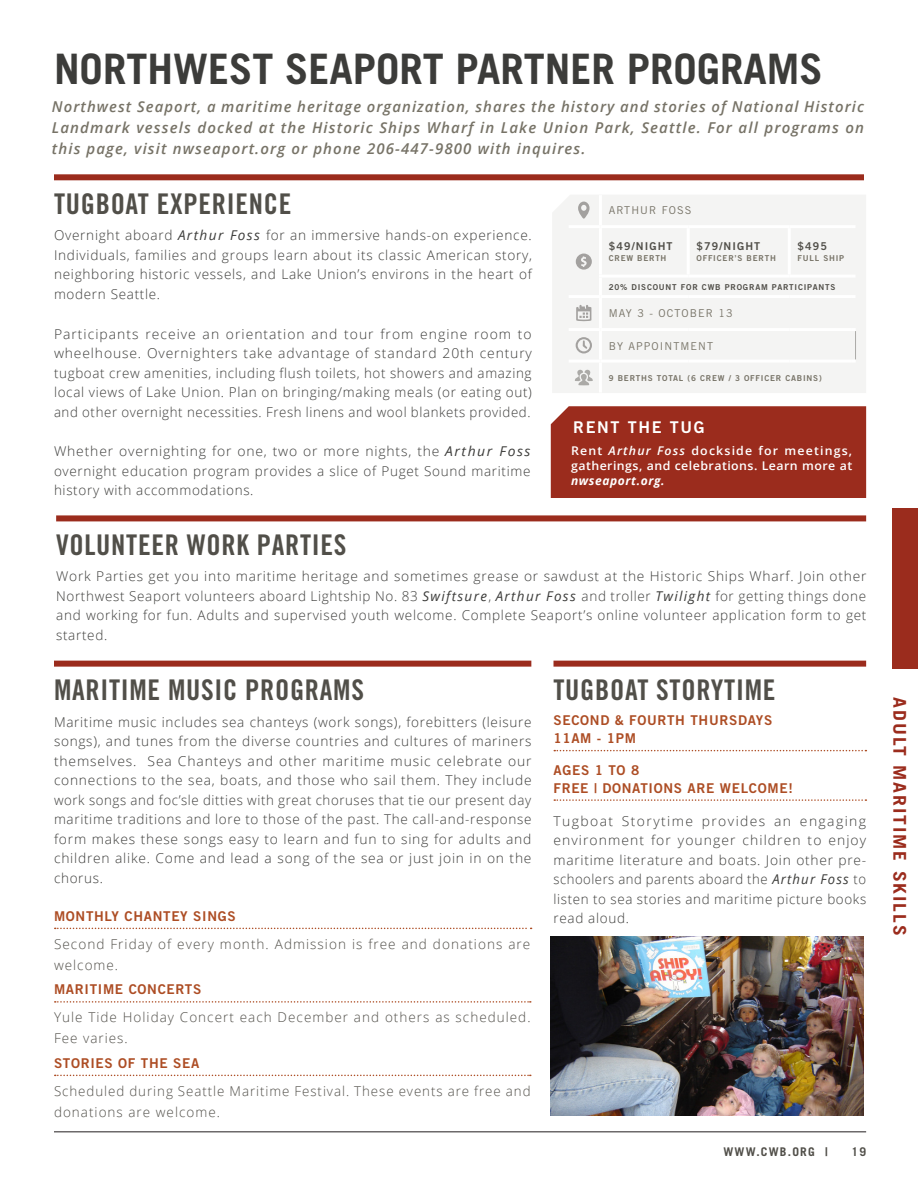
<style>
.page{position:relative;width:918px;height:1188px;background:#fff}
.page>*{position:absolute;margin:0;border:0;box-sizing:border-box;transform-origin:0 0}
.Page_Head{font:700 42px "Trade Gothic LT Std";color:#3c3c3a}
.Adult_Maritime_Skill{font:28.5px "Trade Gothic LT Std Bd Cn 20";letter-spacing:.025em;color:#514f49}
.t1{font:700 17.55px "Trade Gothic LT Std";letter-spacing:.1em;color:#9b2c1d;scale:1.11 1}
.Box_-_Head{font:16.2px "Trade Gothic LT Std Bd 2";letter-spacing:.1em;color:#fff}
.Paragraph_-_Large{font:italic 600 15px/21px "Open Sans";letter-spacing:.075em;color:#777367;text-align:justify}
.Class_Description{font:300 13.5px/19.5px "Open Sans";letter-spacing:.05em;color:#3c3c3a;text-align:justify}
.Paragraph{font:300 13.5px/21px "Open Sans";letter-spacing:.075em;color:#514f49}
.Events_Sub_Head{font:13.5px/18px "Trade Gothic LT Std Bd 2";letter-spacing:.05em;color:#ad4d24}
.Box_-_Paragraph{font:600 12px/15px "Open Sans";letter-spacing:.04em;color:#fff;text-align:justify}
.t2{font:700 12px "Trade Gothic LT Std";letter-spacing:.1em;color:#514f49}
.Table{font:10.8px "Trade Gothic LT Std";letter-spacing:.1em;color:#777367}
.Table_-_Multi_Cell{font:10.8px "Trade Gothic LT Std Bd 2";letter-spacing:.1em;color:#514f49}
.Table_-_Small{font:8.1px "Trade Gothic LT Std Bd 2";letter-spacing:.1em;color:#777367}
.Table_-_Small-2{font:8.1px "Trade Gothic LT Std Bd 2";letter-spacing:.1em;color:#514f49}
.s1{font-weight:400;font-style:italic}
.s2{font-style:italic}
.s3{font-weight:700;font-style:italic}
</style>
<div class="page">
<hr style="left:54px;top:1132px;width:812px;height:1px;background:#231f20">
<div style="left:892px;top:508px;width:26px;height:161px;background:#9b2c1d"></div>
<div style="left:56px;top:515px;width:810px;height:6px;background:#9b2c1d"></div>
<div style="left:54px;top:174px;width:810px;height:6px;background:#9b2c1d"></div>
<div style="left:552px;top:195px;width:314px;height:198px;background:#f4f4f3"></div>
<hr style="left:599px;top:195px;width:3px;height:30px;background:#fff">
<hr style="left:569px;top:225px;width:31px;height:3px;background:#fff">
<hr style="left:600px;top:225px;width:88px;height:3px;background:#fff">
<hr style="left:599px;top:228px;width:3px;height:47px;background:#fff">
<hr style="left:688px;top:225px;width:101px;height:3px;background:#fff">
<hr style="left:687px;top:228px;width:3px;height:47px;background:#fff">
<hr style="left:789px;top:225px;width:62px;height:3px;background:#fff">
<hr style="left:788px;top:228px;width:3px;height:47px;background:#fff">
<svg style="left:851px;top:225px;width:5px;height:3px"></svg>
<hr style="left:599px;top:275px;width:89px;height:3px;background:#fff">
<hr style="left:599px;top:278px;width:3px;height:17px;background:#fff">
<hr style="left:688px;top:275px;width:101px;height:3px;background:#fff">
<hr style="left:789px;top:275px;width:62px;height:3px;background:#fff">
<svg style="left:851px;top:275px;width:5px;height:3px"></svg>
<hr style="left:569px;top:295px;width:31px;height:3px;background:#fff">
<hr style="left:600px;top:295px;width:88px;height:3px;background:#fff">
<hr style="left:599px;top:298px;width:3px;height:30px;background:#fff">
<hr style="left:688px;top:295px;width:101px;height:3px;background:#fff">
<hr style="left:789px;top:295px;width:62px;height:3px;background:#fff">
<svg style="left:851px;top:295px;width:5px;height:3px"></svg>
<hr style="left:569px;top:328px;width:31px;height:3px;background:#fff">
<hr style="left:600px;top:328px;width:88px;height:3px;background:#fff">
<hr style="left:599px;top:331px;width:3px;height:29px;background:#fff">
<hr style="left:688px;top:328px;width:101px;height:3px;background:#fff">
<hr style="left:789px;top:328px;width:62px;height:3px;background:#fff">
<hr style="left:569px;top:360px;width:31px;height:3px;background:#fff">
<hr style="left:600px;top:360px;width:88px;height:3px;background:#fff">
<hr style="left:599px;top:363px;width:3px;height:30px;background:#fff">
<hr style="left:688px;top:360px;width:101px;height:3px;background:#fff">
<hr style="left:789px;top:360px;width:62px;height:3px;background:#fff">
<svg style="left:851px;top:328px;width:5px;height:35px"></svg>
<svg style="left:578px;top:202px;width:12px;height:17px"></svg>
<svg style="left:576px;top:254px;width:16px;height:16px"></svg>
<svg style="left:576px;top:305px;width:15px;height:16px"></svg>
<svg style="left:576px;top:337px;width:16px;height:16px"></svg>
<svg style="left:575px;top:370px;width:18px;height:15px"></svg>
<div style="left:54px;top:661px;width:477px;height:6px;background:#9b2c1d"></div>
<svg style="left:55px;top:928px;width:477px;height:1px"></svg>
<svg style="left:55px;top:1001px;width:476px;height:2px"></svg>
<svg style="left:55px;top:1075px;width:476px;height:1px"></svg>
<div style="left:551px;top:406px;width:315px;height:92px;background:#9b2c1d"></div>
<div style="left:554px;top:661px;width:312px;height:6px;background:#9b2c1d"></div>
<svg style="left:554px;top:750px;width:312px;height:1px"></svg>
<svg style="left:554px;top:799px;width:312px;height:2px"></svg>
<img style="left:551px;top:936px;width:313px;height:180px">
<p class="Page_Head" style="left:54px;top:44px;width:770px">NORTHWEST SEAPORT PARTNER PROGRAMS</p>
<p class="Paragraph_-_Large" style="left:52px;top:96px;width:814px">Northwest Seaport, a maritime heritage organization, shares the history and stories of National Historic Landmark vessels docked at the Historic Ships Wharf in Lake Union Park, Seattle. For all programs on this page, visit nwseaport.org or phone 206-447-9800 with inquires.</p>
<p class="Adult_Maritime_Skill" style="left:54px;top:187px;width:239px">TUGBOAT EXPERIENCE</p>
<p class="Class_Description" style="left:54px;top:225px;width:480px">Overnight aboard <span class="s1">Arthur Foss</span> for an immersive hands-on experience.<br>Individuals, families and groups learn about its classic American story, neighboring historic vessels, and Lake Union’s environs in the heart of modern Seattle.</p>
<p class="Class_Description" style="left:54px;top:324px;width:480px">Participants receive an orientation and tour from engine room to wheelhouse. Overnighters take advantage of standard 20th century tugboat crew amenities, including flush toilets, hot showers and amazing local views of Lake Union. Plan on bringing/making meals (or eating out) and other overnight necessities. Fresh linens and wool blankets provided.</p>
<p class="Class_Description" style="left:54px;top:441px;width:478px">Whether overnighting for one, two or more nights, the <span class="s1">Arthur Foss </span>overnight education program provides a slice of Puget Sound maritime history with accommodations.</p>
<p class="Table" style="left:609px;top:204px;width:84px">ARTHUR FOSS</p>
<p class="Table_-_Multi_Cell" style="left:609px;top:240px;width:65px">$49/NIGHT</p>
<p class="Table_-_Small" style="left:609px;top:253px;width:59px">CREW BERTH</p>
<p class="Table_-_Multi_Cell" style="left:798px;top:240px;width:31px">$495</p>
<p class="Table_-_Small" style="left:798px;top:253px;width:48px">FULL SHIP</p>
<p class="Table_-_Small-2" style="left:609px;top:282px;width:228px">20% DISCOUNT FOR CWB PROGRAM PARTICIPANTS</p>
<p class="Table" style="left:609px;top:307px;width:125px">MAY 3 - OCTOBER 13</p>
<p class="Table" style="left:609px;top:339px;width:106px">BY APPOINTMENT</p>
<p class="Table_-_Small" style="left:609px;top:373px;width:215px">9 BERTHS TOTAL (6 CREW / 3 OFFICER CABINS)</p>
<p class="Table_-_Multi_Cell" style="left:696px;top:240px;width:65px">$79/NIGHT</p>
<p class="Table_-_Small" style="left:696px;top:253px;width:81px">OFFICER’S BERTH</p>
<p class="Box_-_Head" style="left:573px;top:417px;width:133px">RENT THE TUG</p>
<p class="Box_-_Paragraph" style="left:571px;top:442px;width:283px">Rent <span class="s2">Arthur Foss</span> dockside for meetings, gatherings, and celebrations. Learn more at <span class="s3">nwseaport.org.</span></p>
<p class="Adult_Maritime_Skill" style="left:56px;top:528px;width:292px">VOLUNTEER WORK PARTIES</p>
<p class="Class_Description" style="left:56px;top:566px;width:812px">Work Parties get you into maritime heritage and sometimes grease or sawdust at the Historic Ships Wharf. Join other Northwest Seaport volunteers aboard Lightship No. 83 <span class="s1">Swiftsure</span>, <span class="s1">Arthur Foss</span> and troller <span class="s1">Twilight</span> for getting things done and working for fun. Adults and supervised youth welcome. Complete Seaport’s online volunteer application form to get started.</p>
<p class="Adult_Maritime_Skill" style="left:54px;top:673px;width:312px">MARITIME MUSIC PROGRAMS</p>
<p class="Class_Description" style="left:54px;top:712px;width:479px">Maritime music includes sea chanteys (work songs), forebitters (leisure songs), and tunes from the diverse countries and cultures of mariners themselves. Sea Chanteys and other maritime music celebrate our connections to the sea, boats, and those who sail them. They include work songs and foc’sle ditties with great choruses that tie our present day maritime traditions and lore to those of the past. The call-and-response form makes these songs easy to learn and fun to sing for adults and children alike. Come and lead a song of the sea or just join in on the chorus.</p>
<p class="Events_Sub_Head" style="left:54px;top:907px;width:183px">MONTHLY CHANTEY SINGS</p>
<p class="Paragraph" style="left:54px;top:933px;width:478px">Second Friday of every month. Admission is free and donations are welcome.</p>
<p class="Events_Sub_Head" style="left:54px;top:980px;width:149px">MARITIME CONCERTS</p>
<p class="Paragraph" style="left:54px;top:1006px;width:478px">Yule Tide Holiday Concert each December and others as scheduled.<br>Fee varies.</p>
<p class="Events_Sub_Head" style="left:54px;top:1054px;width:147px">STORIES OF THE SEA</p>
<p class="Paragraph" style="left:54px;top:1080px;width:478px">Scheduled during Seattle Maritime Festival. These events are free and donations are welcome.</p>
<p class="Adult_Maritime_Skill" style="left:554px;top:673px;width:223px">TUGBOAT STORYTIME</p>
<p class="Events_Sub_Head" style="left:554px;top:711px;width:220px">SECOND &amp; FOURTH THURSDAYS<br>11AM - 1PM</p>
<p class="Events_Sub_Head" style="left:554px;top:761px;width:241px">AGES 1 TO 8<br>FREE | DONATIONS ARE WELCOME!</p>
<p class="Class_Description" style="left:554px;top:811px;width:314px">Tugboat Storytime provides an engaging environment for younger children to enjoy maritime literature and boats. Join other pre&shy;schoolers and parents aboard the <span class="s1">Arthur Foss</span> to listen to sea stories and maritime picture books read aloud.</p>
<p class="t2" style="left:723px;top:1144px;width:106px">WWW.CWB.ORG |</p>
<p class="t2" style="left:852px;top:1144px;width:16px">19</p>
<p class="t1" style="left:911px;top:697px;width:216px;rotate:90deg">ADULT MARITIME SKILLS</p>
</div>
